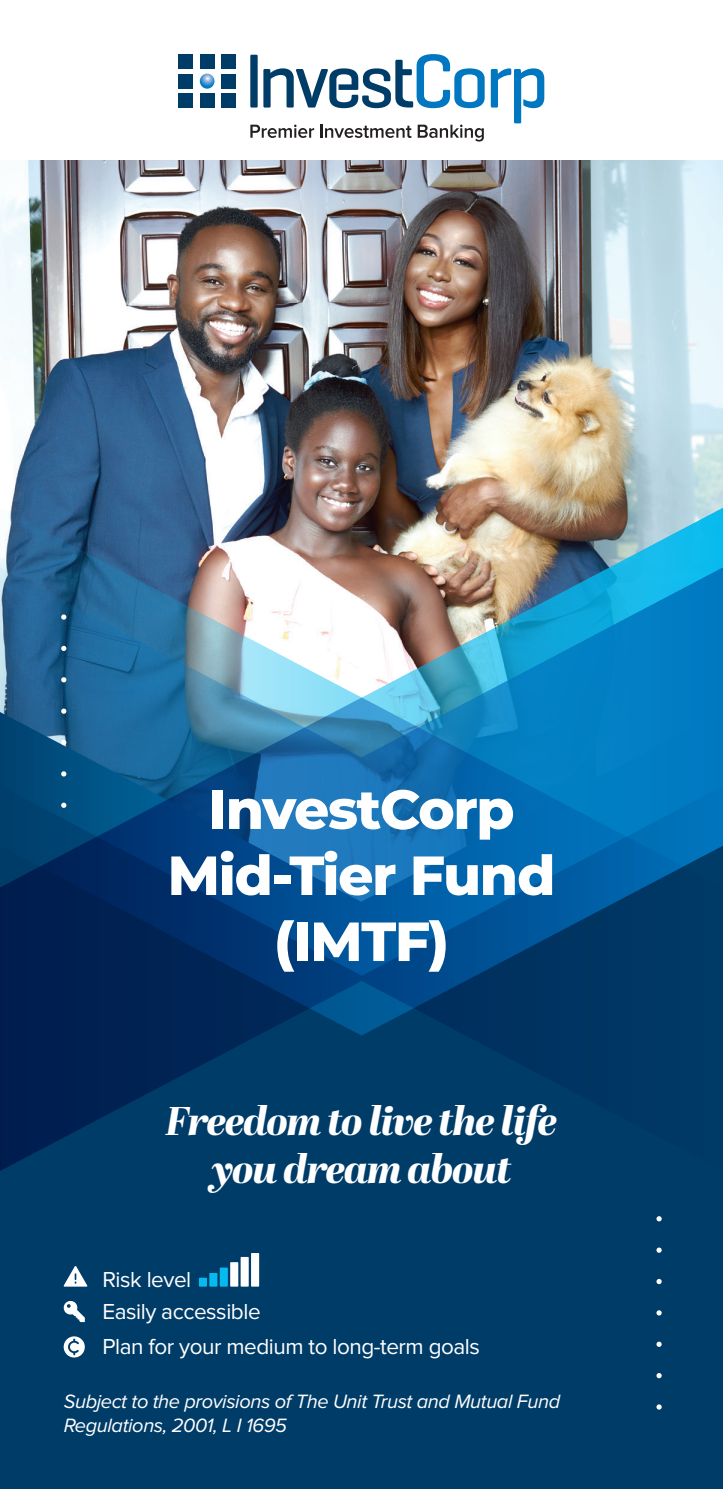
<style>
.page{position:relative;width:723px;height:1489px;background:#fff}
.page>*{position:absolute;margin:0;border:0;box-sizing:border-box;transform-origin:0 0}
.t1{font:800 55px/66px "Montserrat";letter-spacing:-.025em;color:#fff;text-align:center}
.t2{font:italic 800 40px/48px "Abril Display";letter-spacing:-.03em;color:#fff;text-align:center}
.t3{font:22.5px/35.5px "Proxima Nova";letter-spacing:-.02em;color:#fff}
.t4{font:italic 20px/24px "Proxima Nova";letter-spacing:-.02em;color:#fff}
</style>
<div class="page">
<img style="left:0;top:160px;width:723px;height:347px">
<div style="left:0;top:1182px;width:723px;height:306px;background:#003c68"></div>
<img style="left:0;top:507px;width:723px;height:60px">
<img style="left:0;top:567px;width:723px;height:130px">
<svg style="left:0;top:697px;width:723px;height:485px;background:#064a80"></svg>
<svg style="left:656px;top:1404px;width:6px;height:5px"></svg>
<svg style="left:656px;top:1372px;width:6px;height:6px"></svg>
<svg style="left:656px;top:1341px;width:6px;height:5px"></svg>
<svg style="left:656px;top:1310px;width:6px;height:5px"></svg>
<svg style="left:656px;top:1278px;width:6px;height:5px"></svg>
<svg style="left:656px;top:1247px;width:6px;height:5px"></svg>
<svg style="left:656px;top:1216px;width:6px;height:5px"></svg>
<svg style="left:61px;top:802px;width:5px;height:5px"></svg>
<svg style="left:61px;top:771px;width:5px;height:5px"></svg>
<svg style="left:61px;top:740px;width:5px;height:5px"></svg>
<svg style="left:61px;top:708px;width:5px;height:5px"></svg>
<svg style="left:61px;top:677px;width:5px;height:5px"></svg>
<svg style="left:61px;top:645px;width:5px;height:6px"></svg>
<svg style="left:61px;top:614px;width:5px;height:5px"></svg>
<svg style="left:250px;top:125px;width:64px;height:13px"></svg>
<svg style="left:320px;top:125px;width:92px;height:13px"></svg>
<svg style="left:418px;top:125px;width:66px;height:16px"></svg>
<div style="left:250px;top:55px;width:8px;height:52px;background:#003c68"></div>
<svg style="left:263px;top:54px;width:222px;height:54px"></svg>
<svg style="left:491px;top:68px;width:53px;height:55px"></svg>
<div style="left:179px;top:55px;width:14px;height:14px;background:#003c68"></div>
<div style="left:200px;top:55px;width:14px;height:14px;background:#003c68"></div>
<div style="left:221px;top:55px;width:15px;height:14px;background:#003c68"></div>
<div style="left:179px;top:74px;width:14px;height:14px;background:#003c68"></div>
<div style="left:221px;top:74px;width:15px;height:14px;background:#003c68"></div>
<div style="left:179px;top:93px;width:14px;height:14px;background:#003c68"></div>
<div style="left:200px;top:93px;width:14px;height:14px;background:#003c68"></div>
<div style="left:221px;top:93px;width:15px;height:14px;background:#003c68"></div>
<svg style="left:200px;top:74px;width:14px;height:15px"></svg>
<svg style="left:64px;top:1336px;width:21px;height:21px"></svg>
<svg style="left:63px;top:1300px;width:22px;height:21px"></svg>
<svg style="left:64px;top:1265px;width:23px;height:21px"></svg>
<div style="left:209px;top:1272px;width:8px;height:14px;background:#05baef"></div>
<div style="left:220px;top:1267px;width:8px;height:19px;background:#05baef"></div>
<div style="left:230px;top:1261px;width:8px;height:25px;background:#fff"></div>
<div style="left:241px;top:1256px;width:8px;height:30px;background:#fff"></div>
<div style="left:251px;top:1252px;width:8px;height:34px;background:#fff"></div>
<div style="left:199px;top:1277px;width:8px;height:9px;background:#05baef"></div>
<h1 class="t1" style="left:167px;top:773px;width:389px">InvestCorp<br>Mid-Tier Fund (IMTF)</h1>
<h2 class="t2" style="left:166px;top:1093px;width:393px">Freedom to live the life you dream about</h2>
<p class="t3" style="left:102px;top:1261px;width:91px">Risk level</p>
<p class="t3" style="left:102px;top:1293px;width:379px">Easily accessible<br>Plan for your medium to long-term goals</p>
<p class="t4" style="left:64px;top:1389px;width:498px">Subject to the provisions of The Unit Trust and Mutual Fund<br>Regulations, 2001, L I 1695</p>
</div>
